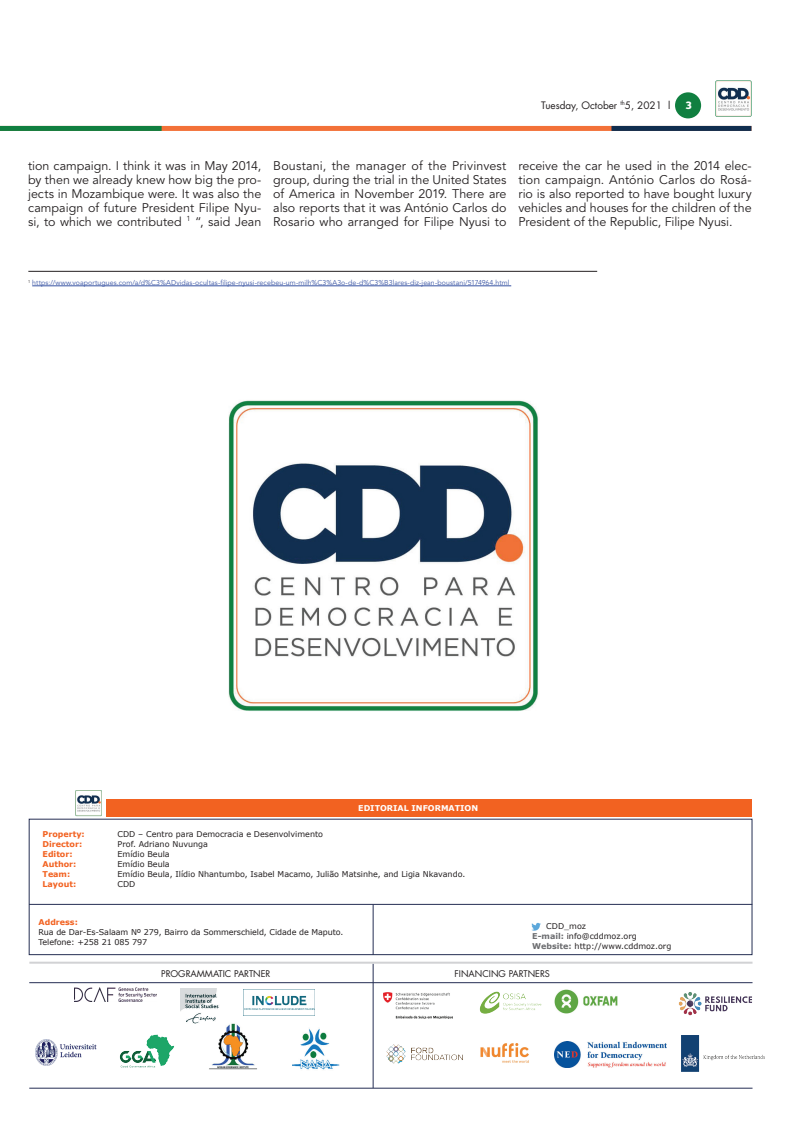
<style>
.page{position:relative;width:794px;height:1134px;background:#fff}
.page>*{position:absolute;margin:0;border:0;box-sizing:border-box;transform-origin:0 0}
.t1{font:12.5px/13.8px "Avenir LT Std";color:#231f20;text-align:justify}
.t2{font:10px "Futura LT";color:#231f20}
.t3{font:700 10px "Popular";color:#fff}
.t4{font:9px "Futura LT";color:#231f20}
.t5{font:8px/10px "Verdana";color:#231f20}
.t6{font:700 8px "Verdana";color:#f26221}
.t7{font:700 8px "Verdana";color:#fff}
.t8{font:7px "Avenir LT Std";letter-spacing:.01em;color:#3853a3}
.s1{font-weight:700;color:#6c6d70}
</style>
<div class="page">
<div style="left:0;top:126px;width:751px;height:5px;background:#f37138"></div>
<div style="left:0;top:126px;width:162px;height:5px;background:#107f40"></div>
<div style="left:611px;top:126px;width:140px;height:5px;background:#102e4f"></div>
<div style="left:675px;top:92px;width:26px;height:26px;background:#107f40;border-radius:50%"></div>
<img style="left:716px;top:81px;width:35px;height:35px">
<img style="left:228px;top:400px;width:310px;height:311px">
<hr style="left:32px;top:286px;width:479px;height:1px;background:#3853a3">
<hr style="left:28px;top:271px;width:569px;height:1px;background:#231f20">
<div style="left:106px;top:799px;width:646px;height:17px;background:#f26221"></div>
<div style="left:29px;top:819px;width:723px;height:136px;border:1px solid #252e53"></div>
<hr style="left:29px;top:904px;width:723px;height:1px;background:#252e53">
<hr style="left:373px;top:904px;width:1px;height:51px;background:#252e53">
<img style="left:531px;top:922px;width:10px;height:9px">
<img style="left:75px;top:790px;width:26px;height:26px">
<hr style="left:373px;top:964px;width:1px;height:124px;background:#252e53">
<hr style="left:29px;top:962px;width:723px;height:2px;background:#d1d2d4">
<hr style="left:29px;top:982px;width:723px;height:1px;background:#252e53">
<hr style="left:29px;top:1088px;width:723px;height:1px;background:#252e53">
<img style="left:243px;top:990px;width:71px;height:25px">
<img style="left:36px;top:1040px;width:60px;height:25px">
<img style="left:75px;top:988px;width:82px;height:14px">
<img style="left:181px;top:989px;width:38px;height:35px">
<img style="left:119px;top:1035px;width:55px;height:32px">
<img style="left:208px;top:1022px;width:49px;height:48px">
<img style="left:292px;top:1028px;width:47px;height:42px">
<img style="left:383px;top:992px;width:70px;height:26px">
<img style="left:479px;top:991px;width:62px;height:23px">
<img style="left:480px;top:1043px;width:49px;height:20px">
<img style="left:555px;top:1041px;width:111px;height:26px">
<img style="left:555px;top:990px;width:62px;height:24px">
<img style="left:386px;top:1044px;width:77px;height:20px">
<img style="left:678px;top:992px;width:74px;height:24px">
<img style="left:681px;top:1035px;width:84px;height:37px">
<p class="t2" style="left:541px;top:99px;width:130px">Tuesday, October <sup>th</sup>5, 2021 l</p>
<p class="t3" style="left:685px;top:98px;width:7px">3</p>
<p class="t1" style="left:28px;top:159px;width:235px">tion campaign. I think it was in May 2014, by then we already knew how big the pro&shy;jects in Mozambique were. It was also the campaign of future President Filipe Nyu&shy;si, to which we contributed <sup>1</sup> “, said Jean</p>
<p class="t1" style="left:273px;top:159px;width:235px">Boustani, the manager of the Privinvest group, during the trial in the United States of America in November 2019. There are also reports that it was António Carlos do Rosario who arranged for Filipe Nyusi to</p>
<p class="t1" style="left:518px;top:159px;width:235px">receive the car he used in the 2014 elec&shy;tion campaign. António Carlos do Rosá&shy;rio is also reported to have bought luxury vehicles and houses for the children of the President of the Republic, Filipe Nyusi.</p>
<p class="t8" style="left:28px;top:279px;width:483px"><sup>1</sup> https://www.voaportugues.com/a/d%C3%ADvidas-ocultas-filipe-nyusi-recebeu-um-milh%C3%A3o-de-d%C3%B3lares-diz-jean-boustani/5174964.html</p>
<p class="t7" style="left:358px;top:803px;width:121px">EDITORIAL INFORMATION</p>
<p class="t6" style="left:43px;top:828px;width:44px">Property:</p>
<p class="t5" style="left:118px;top:828px;width:207px">CDD – Centro para Democracia e Desenvolvimento</p>
<p class="t6" style="left:43px;top:838px;width:41px">Director:</p>
<p class="t5" style="left:118px;top:838px;width:92px">Prof. Adriano Nuvunga</p>
<p class="t6" style="left:43px;top:848px;width:32px">Editor:</p>
<p class="t5" style="left:118px;top:848px;width:54px">Emídio Beula</p>
<p class="t6" style="left:43px;top:858px;width:35px">Author:</p>
<p class="t5" style="left:118px;top:858px;width:54px">Emídio Beula</p>
<p class="t6" style="left:43px;top:868px;width:29px">Team:</p>
<p class="t5" style="left:118px;top:868px;width:349px">Emídio Beula, Ilídio Nhantumbo, Isabel Macamo, Julião Matsinhe, and Ligia Nkavando.</p>
<p class="t6" style="left:43px;top:878px;width:35px">Layout:</p>
<p class="t5" style="left:118px;top:878px;width:19px">CDD</p>
<p class="t6" style="left:39px;top:916px;width:41px">Address:</p>
<p class="t5" style="left:39px;top:927px;width:306px">Rua de Dar-Es-Salaam Nº 279, Bairro da Sommerschield, Cidade de Maputo.<br>Telefone: +258 21 085 797</p>
<p class="t5" style="left:532px;top:921px;width:141px;text-indent:14px">CDD_moz<br><span class="s1">E-mail:</span> info@cddmoz.org<br><span class="s1">Website:</span> http://www.cddmoz.org</p>
<p class="t4" style="left:161px;top:967px;width:111px">PROGRAMMATIC PARTNER</p>
<p class="t4" style="left:454px;top:967px;width:97px">FINANCING PARTNERS</p>
</div>
